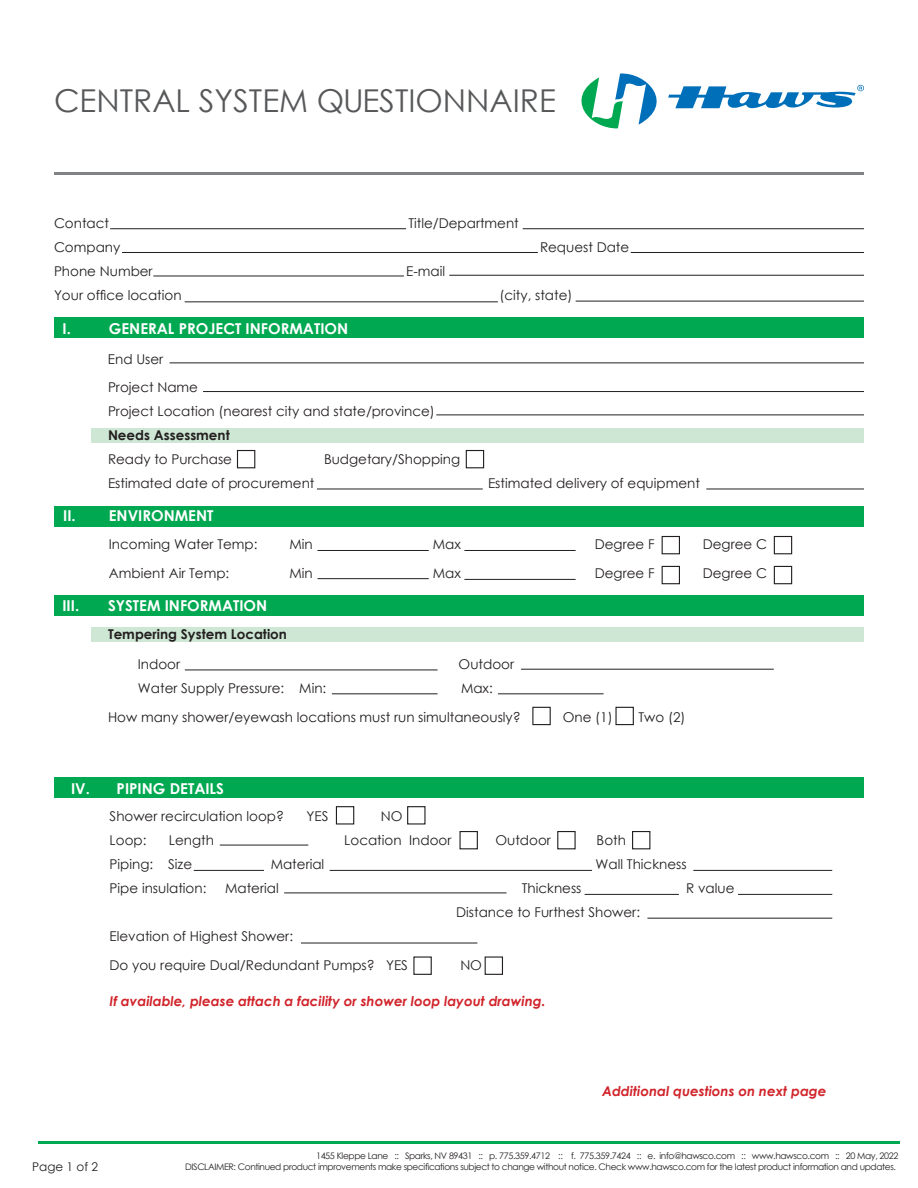
<style>
.page{position:relative;width:918px;height:1188px;background:#fff}
.page>*{position:absolute;margin:0;border:0;box-sizing:border-box;transform-origin:0 0}
.t1{font:31.5px "Century Gothic";color:#57585a}
.t2{font:700 15px "Century Gothic";color:#fff}
.t3{font:13.5px "Century Gothic";color:#231f20}
.t4{font:italic 700 13.5px "Century Gothic";color:#d1232a}
.t5{font:700 13.5px "Century Gothic";color:#231f20}
.t6{font:12px "Century Gothic";color:#231f20}
.t7{font:9px/10.8px "Century Gothic";letter-spacing:-.04em;color:#231f20;text-align:right}
</style>
<div class="page">
<div style="left:92px;top:628px;width:772px;height:14px;background:#cee7d4"></div>
<div style="left:54px;top:595px;width:810px;height:21px;background:#00a851"></div>
<hr style="left:54px;top:172px;width:810px;height:3px;background:#808285">
<svg style="left:581px;top:73px;width:283px;height:56px"></svg>
<div style="left:54px;top:777px;width:810px;height:21px;background:#00a851"></div>
<div style="left:54px;top:317px;width:810px;height:21px;background:#00a851"></div>
<div style="left:532px;top:707px;width:19px;height:18px;border:1px solid #231f20"></div>
<div style="left:615px;top:707px;width:19px;height:18px;border:1px solid #231f20"></div>
<hr style="left:110px;top:228px;width:296px;height:1px;background:#231f20">
<hr style="left:122px;top:252px;width:416px;height:1px;background:#231f20">
<hr style="left:185px;top:301px;width:313px;height:1px;background:#231f20">
<hr style="left:185px;top:670px;width:253px;height:1px;background:#231f20">
<hr style="left:332px;top:693px;width:106px;height:1px;background:#231f20">
<hr style="left:498px;top:693px;width:106px;height:1px;background:#231f20">
<hr style="left:521px;top:669px;width:253px;height:1px;background:#231f20">
<div style="left:336px;top:806px;width:18px;height:19px;border:1px solid #231f20"></div>
<div style="left:413px;top:956px;width:19px;height:19px;border:1px solid #231f20"></div>
<div style="left:459px;top:831px;width:19px;height:18px;border:1px solid #231f20"></div>
<div style="left:557px;top:831px;width:19px;height:18px;border:1px solid #231f20"></div>
<div style="left:632px;top:831px;width:18px;height:18px;border:1px solid #231f20"></div>
<div style="left:407px;top:806px;width:19px;height:19px;border:1px solid #231f20"></div>
<div style="left:485px;top:956px;width:18px;height:19px;border:1px solid #231f20"></div>
<hr style="left:301px;top:943px;width:176px;height:1px;background:#231f20">
<hr style="left:647px;top:918px;width:185px;height:1px;background:#231f20">
<hr style="left:220px;top:845px;width:88px;height:1px;background:#231f20">
<hr style="left:194px;top:870px;width:70px;height:1px;background:#231f20">
<hr style="left:330px;top:870px;width:262px;height:1px;background:#231f20">
<hr style="left:284px;top:893px;width:223px;height:1px;background:#231f20">
<hr style="left:693px;top:870px;width:139px;height:1px;background:#231f20">
<hr style="left:585px;top:894px;width:94px;height:1px;background:#231f20">
<hr style="left:738px;top:894px;width:94px;height:1px;background:#231f20">
<div style="left:92px;top:428px;width:772px;height:14px;background:#cee7d4"></div>
<div style="left:237px;top:450px;width:18px;height:18px;border:1px solid #231f20"></div>
<div style="left:466px;top:450px;width:18px;height:18px;border:1px solid #231f20"></div>
<hr style="left:203px;top:391px;width:661px;height:1px;background:#231f20">
<hr style="left:170px;top:363px;width:694px;height:1px;background:#231f20">
<hr style="left:436px;top:415px;width:428px;height:1px;background:#231f20">
<hr style="left:317px;top:489px;width:166px;height:1px;background:#231f20">
<hr style="left:706px;top:489px;width:158px;height:1px;background:#231f20">
<div style="left:54px;top:507px;width:810px;height:20px;background:#00a851"></div>
<div style="left:774px;top:536px;width:18px;height:18px;border:1px solid #231f20"></div>
<div style="left:774px;top:566px;width:18px;height:18px;border:1px solid #231f20"></div>
<div style="left:662px;top:536px;width:18px;height:18px;border:1px solid #231f20"></div>
<div style="left:662px;top:566px;width:18px;height:18px;border:1px solid #231f20"></div>
<hr style="left:318px;top:550px;width:111px;height:1px;background:#231f20">
<hr style="left:318px;top:578px;width:111px;height:1px;background:#231f20">
<hr style="left:464px;top:550px;width:112px;height:1px;background:#231f20">
<hr style="left:464px;top:579px;width:112px;height:1px;background:#231f20">
<hr style="left:153px;top:276px;width:251px;height:1px;background:#231f20">
<hr style="left:449px;top:275px;width:415px;height:1px;background:#231f20">
<hr style="left:631px;top:252px;width:233px;height:1px;background:#231f20">
<hr style="left:576px;top:301px;width:288px;height:1px;background:#231f20">
<hr style="left:523px;top:228px;width:341px;height:1px;background:#231f20">
<hr style="left:38px;top:1141px;width:861px;height:3px;background:#00a851">
<p class="t1" style="left:54px;top:79px;width:503px">CENTRAL SYSTEM QUESTIONNAIRE</p>
<p class="t3" style="left:54px;top:213px;width:57px">Contact</p>
<p class="t3" style="left:408px;top:213px;width:112px">Title/Department</p>
<p class="t3" style="left:54px;top:237px;width:68px">Company</p>
<p class="t3" style="left:540px;top:237px;width:91px">Request Date</p>
<p class="t3" style="left:54px;top:261px;width:100px">Phone Number</p>
<p class="t3" style="left:406px;top:261px;width:41px">E-mail</p>
<p class="t3" style="left:54px;top:285px;width:129px">Your office location</p>
<p class="t3" style="left:499px;top:285px;width:75px">(city, state)</p>
<p class="t2" style="left:63px;top:317px;width:10px">I.</p>
<p class="t2" style="left:109px;top:317px;width:241px">GENERAL PROJECT INFORMATION</p>
<p class="t3" style="left:108px;top:350px;width:57px">End User</p>
<p class="t3" style="left:108px;top:378px;width:92px">Project Name</p>
<p class="t3" style="left:108px;top:402px;width:328px">Project Location (nearest city and state/province)</p>
<p class="t5" style="left:108px;top:425px;width:123px">Needs Assessment</p>
<p class="t3" style="left:108px;top:450px;width:126px">Ready to Purchase</p>
<p class="t3" style="left:324px;top:450px;width:138px">Budgetary/Shopping</p>
<p class="t3" style="left:108px;top:474px;width:208px">Estimated date of procurement</p>
<p class="t3" style="left:488px;top:474px;width:213px">Estimated delivery of equipment</p>
<p class="t2" style="left:63px;top:504px;width:152px">II. ENVIRONMENT</p>
<p class="t3" style="left:109px;top:535px;width:150px">Incoming Water Temp:</p>
<p class="t3" style="left:290px;top:535px;width:25px">Min</p>
<p class="t3" style="left:433px;top:535px;width:30px">Max</p>
<p class="t3" style="left:595px;top:535px;width:61px">Degree F</p>
<p class="t3" style="left:703px;top:535px;width:66px">Degree C</p>
<p class="t3" style="left:109px;top:564px;width:122px">Ambient Air Temp:</p>
<p class="t3" style="left:290px;top:564px;width:25px">Min</p>
<p class="t3" style="left:433px;top:564px;width:30px">Max</p>
<p class="t3" style="left:595px;top:564px;width:61px">Degree F</p>
<p class="t3" style="left:703px;top:564px;width:66px">Degree C</p>
<p class="t2" style="left:62px;top:594px;width:18px">III.</p>
<p class="t2" style="left:108px;top:594px;width:161px">SYSTEM INFORMATION</p>
<p class="t5" style="left:108px;top:624px;width:181px">Tempering System Location</p>
<p class="t3" style="left:138px;top:655px;width:44px">Indoor</p>
<p class="t3" style="left:459px;top:655px;width:57px">Outdoor</p>
<p class="t3" style="left:138px;top:679px;width:190px">Water Supply Pressure: Min:</p>
<p class="t3" style="left:461px;top:679px;width:33px">Max:</p>
<p class="t3" style="left:108px;top:708px;width:414px">How many shower/eyewash locations must run simultaneously?</p>
<p class="t3" style="left:563px;top:708px;width:51px">One (1)</p>
<p class="t3" style="left:639px;top:708px;width:48px">Two (2)</p>
<p class="t2" style="left:71px;top:777px;width:154px">IV. PIPING DETAILS</p>
<p class="t3" style="left:110px;top:807px;width:176px">Shower recirculation loop?</p>
<p class="t3" style="left:307px;top:807px;width:23px">YES</p>
<p class="t3" style="left:381px;top:807px;width:23px">NO</p>
<p class="t3" style="left:110px;top:831px;width:38px">Loop:</p>
<p class="t3" style="left:169px;top:831px;width:47px">Length</p>
<p class="t3" style="left:344px;top:831px;width:109px">Location Indoor</p>
<p class="t3" style="left:110px;top:855px;width:84px">Piping: Size</p>
<p class="t3" style="left:271px;top:855px;width:55px">Material</p>
<p class="t3" style="left:110px;top:879px;width:98px">Pipe insulation:</p>
<p class="t3" style="left:225px;top:879px;width:55px">Material</p>
<p class="t3" style="left:495px;top:831px;width:57px">Outdoor</p>
<p class="t3" style="left:597px;top:831px;width:31px">Both</p>
<p class="t3" style="left:596px;top:855px;width:93px">Wall Thickness</p>
<p class="t3" style="left:522px;top:879px;width:61px">Thickness</p>
<p class="t3" style="left:686px;top:879px;width:50px">R value</p>
<p class="t3" style="left:456px;top:903px;width:185px">Distance to Furthest Shower:</p>
<p class="t3" style="left:110px;top:927px;width:185px">Elevation of Highest Shower:</p>
<p class="t3" style="left:110px;top:955px;width:300px">Do you require Dual/Redundant Pumps? YES</p>
<p class="t3" style="left:460px;top:955px;width:23px">NO</p>
<p class="t4" style="left:110px;top:991px;width:438px">If available, please attach a facility or shower loop layout drawing.</p>
<p class="t4" style="left:602px;top:1080px;width:226px">Additional questions on next page</p>
<p class="t6" style="left:32px;top:1158px;width:68px">Page 1 of 2</p>
<p class="t7" style="left:185px;top:1151px;width:715px">1455 Kleppe Lane :: Sparks, NV 89431 :: p. 775.359.4712 :: f. 775.359.7424 :: e. info@hawsco.com :: www.hawsco.com :: 20 May, 2022<br>DISCLAIMER: Continued product improvements make specifications subject to change without notice. Check www.hawsco.com for the latest product information and updates.</p>
</div>
